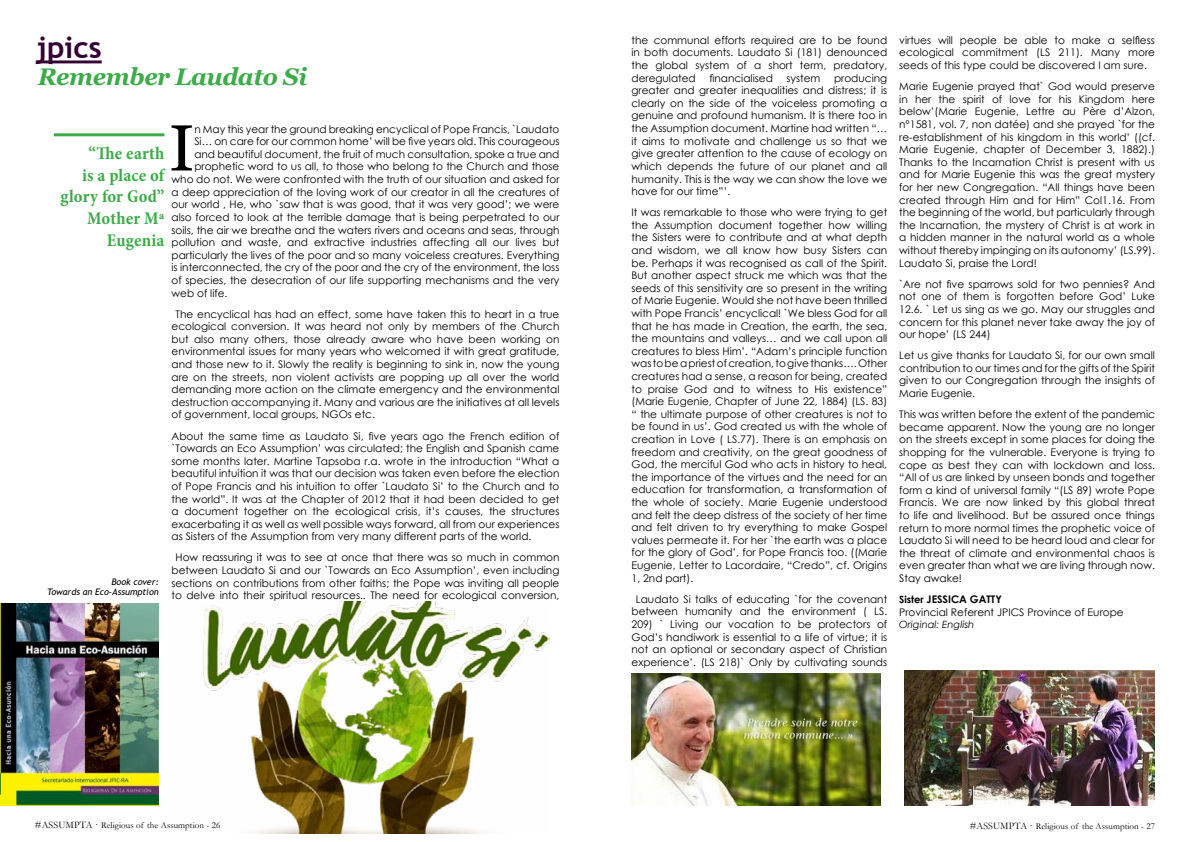
<style>
.page{position:relative;width:1191px;height:842px;background:#fff}
.page>*{position:absolute;margin:0;border:0;box-sizing:border-box;transform-origin:0 0}
.t1{font:65.1px "Georgia";color:#000}
.t2{font:700 30px "Trebuchet MS";color:#350132}
.t3{font:italic 700 24px "Georgia";letter-spacing:-.02em;color:#3dab49}
.t4{font:700 condensed 18px/21.6px "Minion Pro";letter-spacing:.01em;color:#3dab49;text-align:right}
.t5{font:10.5px/12.6px "Century Gothic";color:#000;text-align:justify}
.t6{font:italic 10px "Century Gothic";color:#000}
.t7{font:9px "Garamond";letter-spacing:.01em;color:#000}
.t8{font:italic 9px/10px "Trebuchet MS";color:#000;text-align:right}
.s1{font-weight:700;font-size:10px}
.s2{font-weight:700}
.s3{font-size:10px}
</style>
<div class="page">
<hr style="left:36px;top:60px;width:66px;height:3px;background:#350132">
<img style="left:203px;top:601px;width:346px;height:232px">
<img style="left:631px;top:673px;width:249px;height:133px">
<img style="left:904px;top:670px;width:251px;height:136px">
<img style="left:0;top:603px;width:158px;height:203px">
<hr style="left:54px;top:133px;width:110px;height:3px;background:#3dab49">
<h2 class="t2" style="left:36px;top:29px;width:67px">jpics</h2>
<h3 class="t3" style="left:38px;top:61px;width:271px">Remember Laudato Si</h3>
<h1 class="t1" style="left:169px;top:109px;width:27px">I</h1>
<p class="t5" style="left:194px;top:122px;width:366px">n May this year the ground breaking encyclical of Pope Francis, `Laudato</p>
<p class="t5" style="left:194px;top:135px;width:366px">Si… on care for our common home’ will be five years old. This courageous</p>
<p class="t5" style="left:194px;top:148px;width:366px">and beautiful document, the fruit of much consultation, spoke a true and</p>
<p class="t5" style="left:194px;top:160px;width:366px">prophetic word to us all, to those who belong to the Church and those</p>
<p class="t5" style="left:171px;top:173px;width:389px">who do not. We were confronted with the truth of our situation and asked for</p>
<p class="t5" style="left:171px;top:185px;width:389px">a deep appreciation of the loving work of our creator in all the creatures of</p>
<p class="t5" style="left:171px;top:198px;width:389px">our world , He, who `saw that is was good, that it was very good’; we were</p>
<p class="t5" style="left:171px;top:211px;width:389px">also forced to look at the terrible damage that is being perpetrated to our</p>
<p class="t5" style="left:171px;top:223px;width:389px">soils, the air we breathe and the waters rivers and oceans and seas, through</p>
<p class="t5" style="left:171px;top:236px;width:389px">pollution and waste, and extractive industries affecting all our lives but</p>
<p class="t5" style="left:171px;top:248px;width:389px">particularly the lives of the poor and so many voiceless creatures. Everything</p>
<p class="t5" style="left:171px;top:261px;width:389px">is interconnected, the cry of the poor and the cry of the environment, the loss</p>
<p class="t5" style="left:171px;top:274px;width:389px">of species, the desecration of our life supporting mechanisms and the very</p>
<p class="t5" style="left:171px;top:286px;width:57px">web of life.</p>
<p class="t5" style="left:171px;top:307px;width:389px;text-indent:4px">The encyclical has had an effect, some have taken this to heart in a true ecological conversion. It was heard not only by members of the Church but also many others, those already aware who have been working on environmental issues for many years who welcomed it with great gratitude, and those new to it. Slowly the reality is beginning to sink in, now the young are on the streets, non violent activists are popping up all over the world demanding more action on the climate emergency and the environmental destruction accompanying it. Many and various are the initiatives at all levels of government, local groups, NGOs etc.</p>
<p class="t5" style="left:171px;top:429px;width:389px">About the same time as Laudato Si, five years ago the French edition of `Towards an Eco Assumption’ was circulated; the English and Spanish came some months later. Martine Tapsoba r.a. wrote in the introduction “What a beautiful intuition it was that our decision was taken even before the election of Pope Francis and his intuition to offer `Laudato Si’ to the Church and to the world”. It was at the Chapter of 2012 that it had been decided to get a document together on the ecological crisis, it’s causes, the structures exacerbating it as well as well possible ways forward, all from our experiences as Sisters of the Assumption from very many different parts of the world.</p>
<p class="t5" style="left:171px;top:551px;width:389px;text-align:center">How reassuring it was to see at once that there was so much in common between Laudato Si and our `Towards an Eco Assumption’, even including sections on contributions from other faiths; the Pope was inviting all people to delve into their spiritual resources.. The need for ecological conversion,</p>
<h3 class="t4" style="left:60px;top:143px;width:105px">“The earth<br>is a place of glory for God”<br>Mother Mª<br>Eugenia</h3>
<p class="t8" style="left:47px;top:577px;width:113px">Book cover:<br>Towards an Eco-Assumption</p>
<p class="t5" style="left:631px;top:34px;width:257px">the communal efforts required are to be found in both documents. Laudato Si (181) denounced the global system of a short term, predatory, deregulated</p>
<p class="t5" style="left:631px;top:71px;width:257px;text-indent:203px">producing greater and greater inequalities and distress; it is clearly on the side of the voiceless promoting a genuine and profound humanism. It is there too in the Assumption document. Martine had written “… it aims to motivate and challenge us so that we give greater attention to the cause of ecology on which depends the future of our planet and all humanity. This is the way we can show the love we have for our time”’.</p>
<p class="t5" style="left:631px;top:206px;width:257px">It was remarkable to those who were trying to get the Assumption document together how willing the Sisters were to contribute and at what depth and wisdom, we all know how busy Sisters can be. Perhaps it was recognised as call of the Spirit.<br>But another aspect struck me which was that the seeds of this sensitivity are so present in the writing of Marie Eugenie. Would she not have been thrilled with Pope Francis’ encyclical! `We bless God for all that he has made in Creation, the earth, the sea, the mountains and valleys… and we call upon all creatures to bless Him’. “Adam’s principle function was to be a priest of creation, to give thanks…. Other creatures had a sense, a reason for being, created to praise God and to witness to His existence” (Marie Eugenie, Chapter of June 22, 1884) (LS. 83) “ the ultimate purpose of other creatures is not to be found in us’. God created us with the whole of creation in Love ( LS.77). There is an emphasis on freedom and creativity, on the great goodness of God, the merciful God who acts in history to heal, the importance of the virtues and the need for an education for transformation, a transformation of the whole of society. Marie Eugenie understood and felt the deep distress of the society of her time and felt driven to try everything to make Gospel values permeate it. For her `the earth was a place for the glory of God’, for Pope Francis too. ((Marie Eugenie, Letter to Lacordaire, “Credo”, cf. Origins 1, 2nd part).</p>
<p class="t5" style="left:631px;top:592px;width:257px;text-align:center">Laudato Si talks of educating `for the covenant between humanity and the environment ( LS.<br>209) ` Living our vocation to be protectors of God’s handiwork is essential to a life of virtue; it is not an optional or secondary aspect of Christian experience’. (LS 218)` Only by cultivating sounds</p>
<p class="t5" style="left:709px;top:71px;width:65px">financialised</p>
<p class="t5" style="left:786px;top:71px;width:36px">system</p>
<p class="t5" style="left:899px;top:34px;width:257px">virtues will people be able to make a selfless ecological commitment (LS 211). Many more seeds of this type could be discovered I am sure.</p>
<p class="t5" style="left:899px;top:80px;width:257px">Marie Eugenie prayed that` God would preserve in her the spirit of love for his Kingdom here below’(Marie Eugenie, Lettre au Père d’Alzon, n°1581, vol. 7, non datée) and she prayed `for the re-establishment of his kingdom in this world’ ((cf.<br>Marie Eugenie, chapter of December 3, 1882).)<br>Thanks to the Incarnation Christ is present with us and for Marie Eugenie this was the great mystery for her new Congregation. “All things have been created through Him and for Him” Col1.16. From the beginning of the world, but particularly through the Incarnation, the mystery of Christ is at work in a hidden manner in the natural world as a whole without thereby impinging on its autonomy’ (LS.99).<br>Laudato Si, praise the Lord!</p>
<p class="t5" style="left:899px;top:277px;width:257px">`Are not five sparrows sold for two pennies? And not one of them is forgotten before God’ Luke 12.6. ` Let us sing as we go. May our struggles and concern for this planet never take away the joy of our hope’ (LS 244)</p>
<p class="t5" style="left:899px;top:349px;width:257px">Let us give thanks for Laudato Si, for our own small contribution to our times and for the gifts of the Spirit given to our Congregation through the insights of Marie Eugenie.</p>
<p class="t5" style="left:899px;top:408px;width:257px">This was written before the extent of the pandemic became apparent. Now the young are no longer on the streets except in some places for doing the shopping for the vulnerable. Everyone is trying to cope as best they can with lockdown and loss. “All of us are linked by unseen bonds and together form a kind of universal family “(LS 89) wrote Pope Francis. We are now linked by this global threat to life and livelihood. But be assured once things return to more normal times the prophetic voice of Laudato Si will need to be heard loud and clear for the threat of climate and environmental chaos is even greater than what we are living through now.<br>Stay awake!</p>
<p class="t5" style="left:899px;top:593px;width:226px"><span class="s1">Sister</span> <span class="s2">JESSICA GATTY<br></span>Provincial Referent JPICS Province of Europe</p>
<p class="t6" style="left:899px;top:617px;width:77px">Original: English</p>
<p class="t7" style="left:35px;top:819px;width:187px"><span class="s3">#ASSUMPTA ·</span> Religious of the Assumption - 26</p>
<p class="t7" style="left:969px;top:820px;width:187px"><span class="s3">#ASSUMPTA ·</span> Religious of the Assumption - 27</p>
</div>
